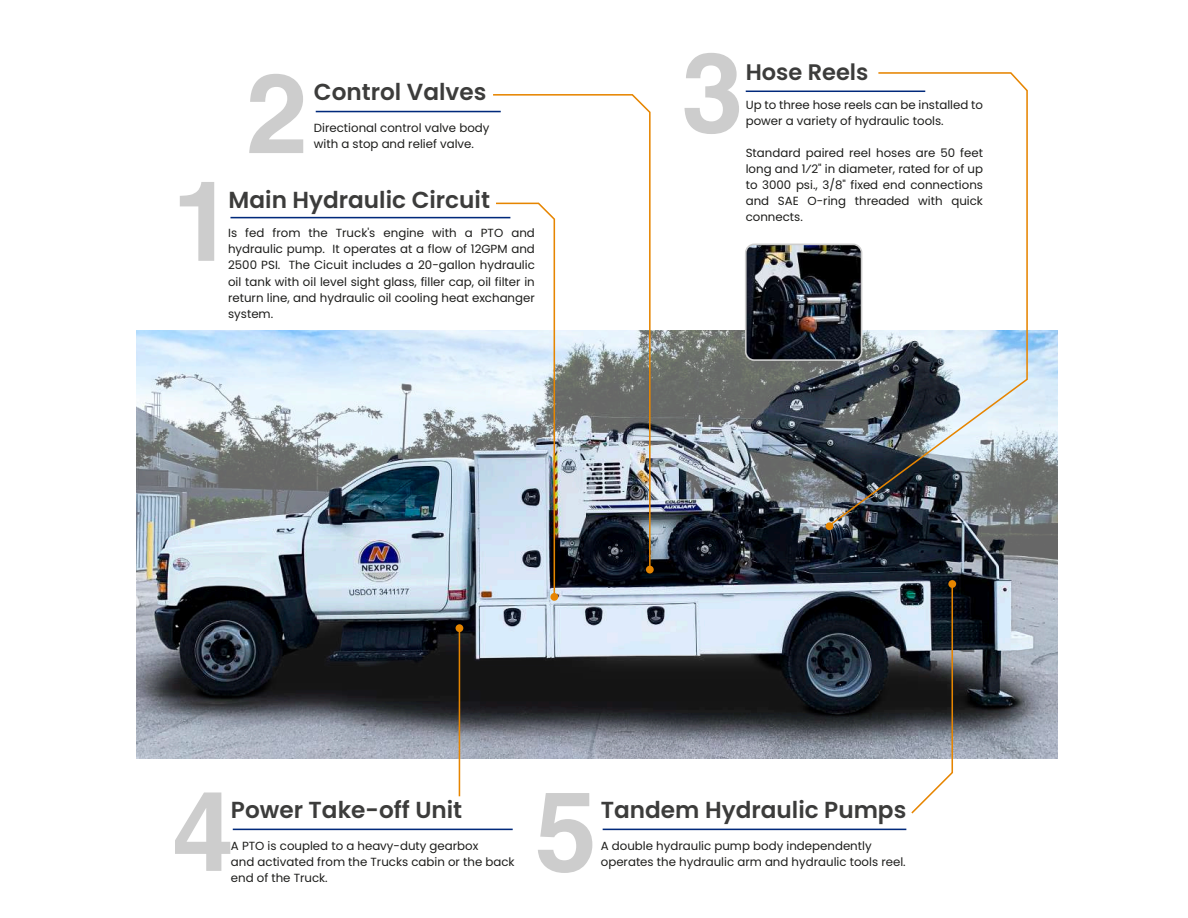
<style>
.page{position:relative;width:1188px;height:918px;background:#fff}
.page>*{position:absolute;margin:0;border:0;box-sizing:border-box;transform-origin:0 0}
.t1{font:700 111.45px "Helvetica";color:#cdcdcd}
.t2{font:600 23.25px "Poppins";color:#3c3c3b}
.t3{font:600 22.5px "Poppins";color:#3c3c3b}
.t4{font:11.85px/16px "Poppins";color:#1d1d1b}
</style>
<div class="page">
<img style="left:137px;top:330px;width:920px;height:429px">
<div style="left:456px;top:624px;width:7px;height:8px;background:#e68500;border-radius:50%"></div>
<div style="left:550px;top:593px;width:8px;height:8px;background:#e68500;border-radius:50%"></div>
<div style="left:948px;top:580px;width:8px;height:8px;background:#e68500;border-radius:50%"></div>
<div style="left:826px;top:522px;width:7px;height:8px;background:#e68500;border-radius:50%"></div>
<div style="left:646px;top:566px;width:8px;height:7px;background:#e68500;border-radius:50%"></div>
<svg style="left:492px;top:94px;width:159px;height:477px"></svg>
<hr style="left:233px;top:829px;width:280px;height:1px;background:#00297b">
<hr style="left:230px;top:217px;width:280px;height:1px;background:#00297b">
<hr style="left:316px;top:111px;width:185px;height:1px;background:#00297b">
<hr style="left:603px;top:829px;width:303px;height:1px;background:#00297b">
<hr style="left:459px;top:628px;width:1px;height:168px;background:#e68500">
<svg style="left:910px;top:582px;width:44px;height:232px"></svg>
<svg style="left:494px;top:202px;width:62px;height:396px"></svg>
<img style="left:746px;top:244px;width:83px;height:116px">
<div style="left:745px;top:244px;width:117px;height:117px;border:2px solid #cdcdcd;border-radius:8px"></div>
<svg style="left:829px;top:72px;width:200px;height:455px"></svg>
<hr style="left:746px;top:91px;width:179px;height:1px;background:#00297b">
<h1 class="t1" style="left:246px;top:46px;width:63px">2</h1>
<h2 class="t2" style="left:314px;top:78px;width:174px">Control Valves</h2>
<p class="t4" style="left:314px;top:120px;width:177px">Directional control valve body with a stop and relief valve.</p>
<h1 class="t1" style="left:172px;top:154px;width:63px">1</h1>
<h2 class="t2" style="left:229px;top:186px;width:263px">Main Hydraulic Circuit</h2>
<p class="t4" style="left:228px;top:225px;width:308px;text-align:justify">Is fed from the Truck's engine with a PTO and hydraulic pump. It operates at a flow of 12GPM and 2500 PSI. The Cicuit includes a 20-gallon hydraulic oil tank with oil level sight glass, filler cap, oil filter in return line, and hydraulic oil cooling heat exchanger system.</p>
<h1 class="t1" style="left:682px;top:25px;width:63px">3</h1>
<h3 class="t3" style="left:746px;top:59px;width:124px">Hose Reels</h3>
<p class="t4" style="left:746px;top:97px;width:239px">Up to three hose reels can be installed to power a variety of hydraulic tools.</p>
<p class="t4" style="left:746px;top:145px;width:239px;text-align:justify">Standard paired reel hoses are 50 feet long and 1⁄2" in diameter, rated for of up to 3000 psi., 3/8" fixed end connections and SAE O-ring threaded with quick connects.</p>
<h1 class="t1" style="left:172px;top:764px;width:63px">4</h1>
<h2 class="t2" style="left:231px;top:796px;width:233px">Power Take-off Unit</h2>
<p class="t4" style="left:231px;top:838px;width:285px">A PTO is coupled to a heavy-duty gearbox<br>and activated from the Trucks cabin or the back end of the Truck.</p>
<h1 class="t1" style="left:535px;top:764px;width:63px">5</h1>
<h2 class="t2" style="left:601px;top:796px;width:307px">Tandem Hydraulic Pumps</h2>
<p class="t4" style="left:601px;top:838px;width:306px">A double hydraulic pump body independently operates the hydraulic arm and hydraulic tools reel.</p>
</div>
